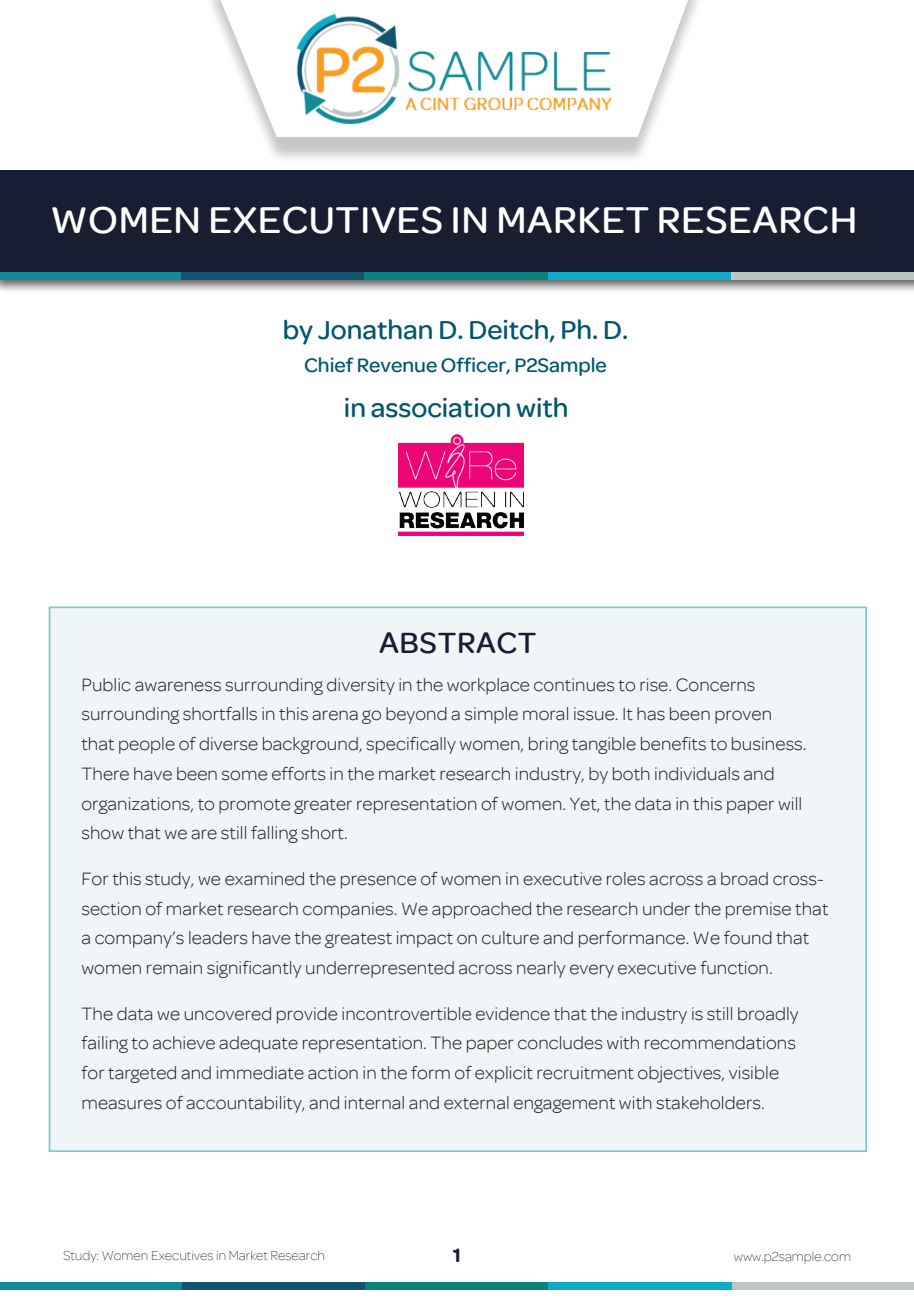
<style>
.page{position:relative;width:914px;height:1308px;background:#fff}
.page>*{position:absolute;margin:0;border:0;box-sizing:border-box;transform-origin:0 0}
.t1{font:500 40.25px "Omnes";letter-spacing:.015em;color:#fff}
.t2{font:500 31.5px "Omnes";letter-spacing:.02em;color:#171e34}
.t3{font:500 28px "Omnes";color:#01556f}
.t4{font:500 21px "Omnes";color:#01556f}
.t5{font:600 21px "Omnes";color:#171e34}
.t6{font:300 19.25px/29.8px "Omnes";letter-spacing:.005em;color:#231f20}
.t7{font:200 14px "Omnes";color:#171e34}
</style>
<div class="page">
<div style="left:0;top:1281px;width:182px;height:8px;background:#118b97"></div>
<div style="left:182px;top:1281px;width:183px;height:8px;background:#11556f"></div>
<div style="left:365px;top:1281px;width:184px;height:8px;background:#09847c"></div>
<div style="left:549px;top:1281px;width:183px;height:8px;background:#0fabc7"></div>
<div style="left:732px;top:1281px;width:182px;height:8px;background:#bcc5c3"></div>
<div style="left:49px;top:606px;width:818px;height:545px;background:#f0f6f7"></div>
<div style="left:0;top:173px;width:914px;height:121px;background:#231f20;opacity:.75"></div>
<div style="left:0;top:170px;width:914px;height:102px;background:#171e34"></div>
<div style="left:203px;top:0;width:501px;height:164px;background:#231f20;opacity:.25"></div>
<svg style="left:220px;top:0;width:468px;height:137px"></svg>
<img style="left:284px;top:7px;width:345px;height:123px">
<div style="left:0;top:272px;width:181px;height:7px;background:#118b97"></div>
<div style="left:181px;top:272px;width:183px;height:7px;background:#11556f"></div>
<div style="left:364px;top:272px;width:184px;height:7px;background:#09847c"></div>
<div style="left:548px;top:272px;width:183px;height:7px;background:#0fabc7"></div>
<div style="left:731px;top:272px;width:183px;height:7px;background:#bcc5c3"></div>
<img style="left:398px;top:434px;width:125px;height:101px">
<h1 class="t1" style="left:50px;top:197px;width:808px">WOMEN EXECUTIVES IN MARKET RESEARCH</h1>
<h3 class="t3" style="left:283px;top:313px;width:347px">by Jonathan D. Deitch, Ph. D.</h3>
<p class="t4" style="left:304px;top:353px;width:304px">Chief Revenue Officer, P2Sample</p>
<h3 class="t3" style="left:344px;top:392px;width:226px">in association with</h3>
<h2 class="t2" style="left:379px;top:624px;width:159px">ABSTRACT</h2>
<p class="t6" style="left:81px;top:669px;width:726px">Public awareness surrounding diversity in the workplace continues to rise. Concerns surrounding shortfalls in this arena go beyond a simple moral issue. It has been proven that people of diverse background, specifically women, bring tangible benefits to business.<br>There have been some efforts in the market research industry, by both individuals and organizations, to promote greater representation of women. Yet, the data in this paper will show that we are still falling short.</p>
<p class="t6" style="left:81px;top:863px;width:748px">For this study, we examined the presence of women in executive roles across a broad cross&shy;section of market research companies. We approached the research under the premise that a company’s leaders have the greatest impact on culture and performance. We found that women remain significantly underrepresented across nearly every executive function.</p>
<p class="t6" style="left:81px;top:998px;width:718px">The data we uncovered provide incontrovertible evidence that the industry is still broadly failing to achieve adequate representation. The paper concludes with recommendations for targeted and immediate action in the form of explicit recruitment objectives, visible measures of accountability, and internal and external engagement with stakeholders.</p>
<p class="t7" style="left:63px;top:1248px;width:263px">Study: Women Executives in Market Research</p>
<p class="t5" style="left:453px;top:1243px;width:10px">1</p>
<p class="t7" style="left:734px;top:1249px;width:118px">www.p2sample.com</p>
</div>
